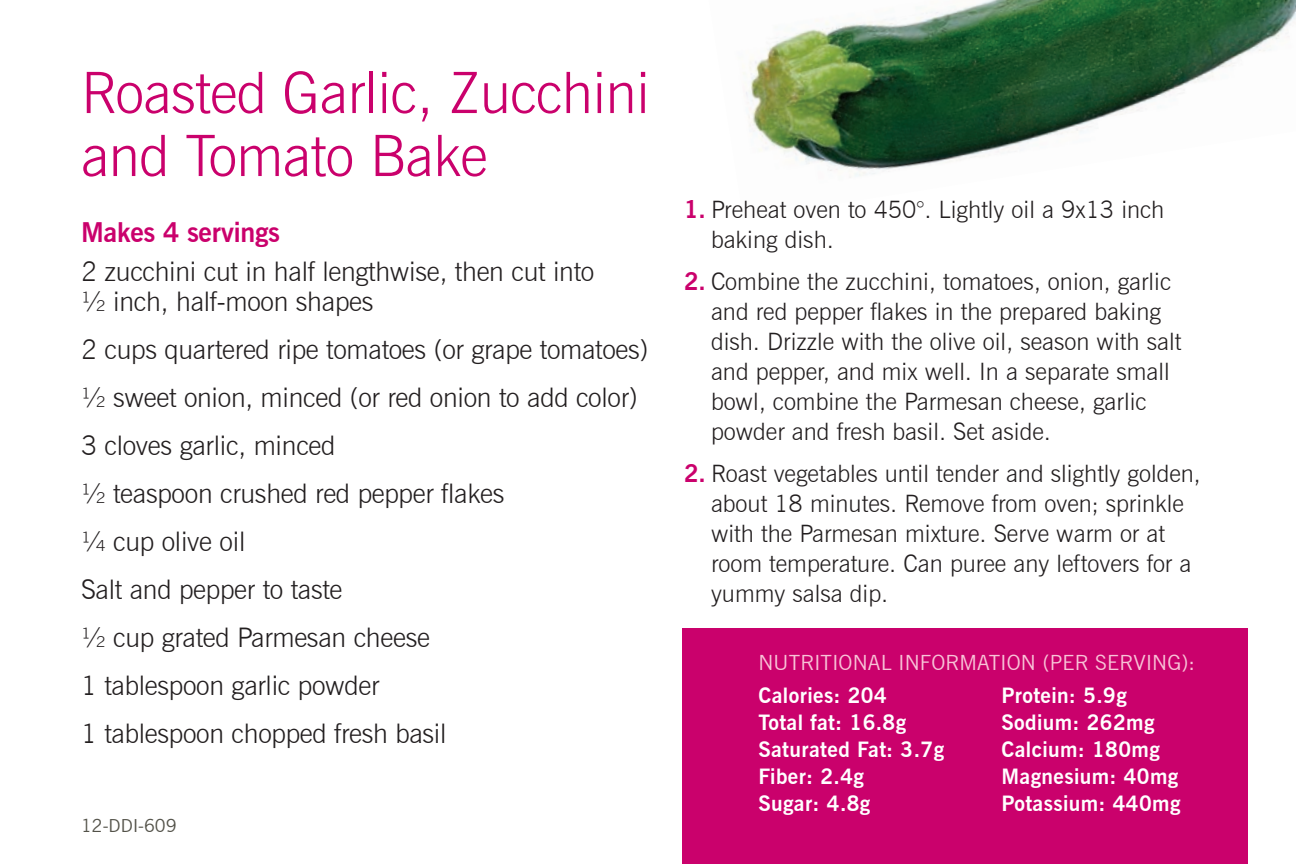
<style>
.page{position:relative;width:1296px;height:864px;background:#fff}
.page>*{position:absolute;margin:0;border:0;box-sizing:border-box;transform-origin:0 0}
.t1{font:300 57px/63px "News Gothic BT";letter-spacing:-.01em;color:#ca016c}
.t2{font:300 27px/48px "News Gothic BT";letter-spacing:-.01em;color:#231f20}
.t3{font:700 27px "News Gothic BT";letter-spacing:-.01em;color:#ca016c}
.t4{font:300 24px/30px "News Gothic BT";color:#231f20}
.t5{font:700 21px/27px "News Gothic BT";letter-spacing:.02em;color:#fff}
.t6{font:21px "News Gothic BT";letter-spacing:.01em;color:#f8c3d7}
.t7{font:18px "News Gothic BT";color:#535249}
.s1{font-weight:700;color:#ca016c}
</style>
<div class="page">
<img style="left:743px;top:0;width:553px;height:178px">
<div style="left:682px;top:629px;width:566px;height:235px;background:#ca016c"></div>
<h1 class="t1" style="left:81px;top:61px;width:570px">Roasted Garlic, Zucchini and Tomato Bake</h1>
<p class="t3" style="left:81px;top:216px;width:201px">Makes 4 servings</p>
<p class="t2" style="left:81px;top:257px;width:515px;line-height:30px">2 zucchini cut in half lengthwise, then cut into ½ inch, half-moon shapes</p>
<p class="t2" style="left:81px;top:326px;width:569px">2 cups quartered ripe tomatoes (or grape tomatoes) ½ sweet onion, minced (or red onion to add color)<br>3 cloves garlic, minced<br>½ teaspoon crushed red pepper flakes<br>¼ cup olive oil<br>Salt and pepper to taste<br>½ cup grated Parmesan cheese<br>1 tablespoon garlic powder<br>1 tablespoon chopped fresh basil</p>
<p class="t7" style="left:81px;top:815px;width:97px">12-DDI-609</p>
<p class="t4" style="left:711px;top:194px;width:455px;text-indent:-27px"><span class="s1">1.</span> Preheat oven to 450°. Lightly oil a 9x13 inch baking dish.</p>
<p class="t4" style="left:711px;top:266px;width:472px;text-indent:-27px"><span class="s1">2.</span> Combine the zucchini, tomatoes, onion, garlic and red pepper flakes in the prepared baking dish. Drizzle with the olive oil, season with salt and pepper, and mix well. In a separate small bowl, combine the Parmesan cheese, garlic powder and fresh basil. Set aside.</p>
<p class="t4" style="left:711px;top:458px;width:491px;text-indent:-27px"><span class="s1">2.</span> Roast vegetables until tender and slightly golden, about 18 minutes. Remove from oven; sprinkle with the Parmesan mixture. Serve warm or at room temperature. Can puree any leftovers for a yummy salsa dip.</p>
<p class="t6" style="left:758px;top:650px;width:438px">NUTRITIONAL INFORMATION (PER SERVING):</p>
<p class="t5" style="left:758px;top:682px;width:187px">Calories: 204<br>Total fat: 16.8g<br>Saturated Fat: 3.7g<br>Fiber: 2.4g<br>Sugar: 4.8g</p>
<p class="t5" style="left:1001px;top:682px;width:181px">Protein: 5.9g<br>Sodium: 262mg<br>Calcium: 180mg<br>Magnesium: 40mg<br>Potassium: 440mg</p>
</div>
